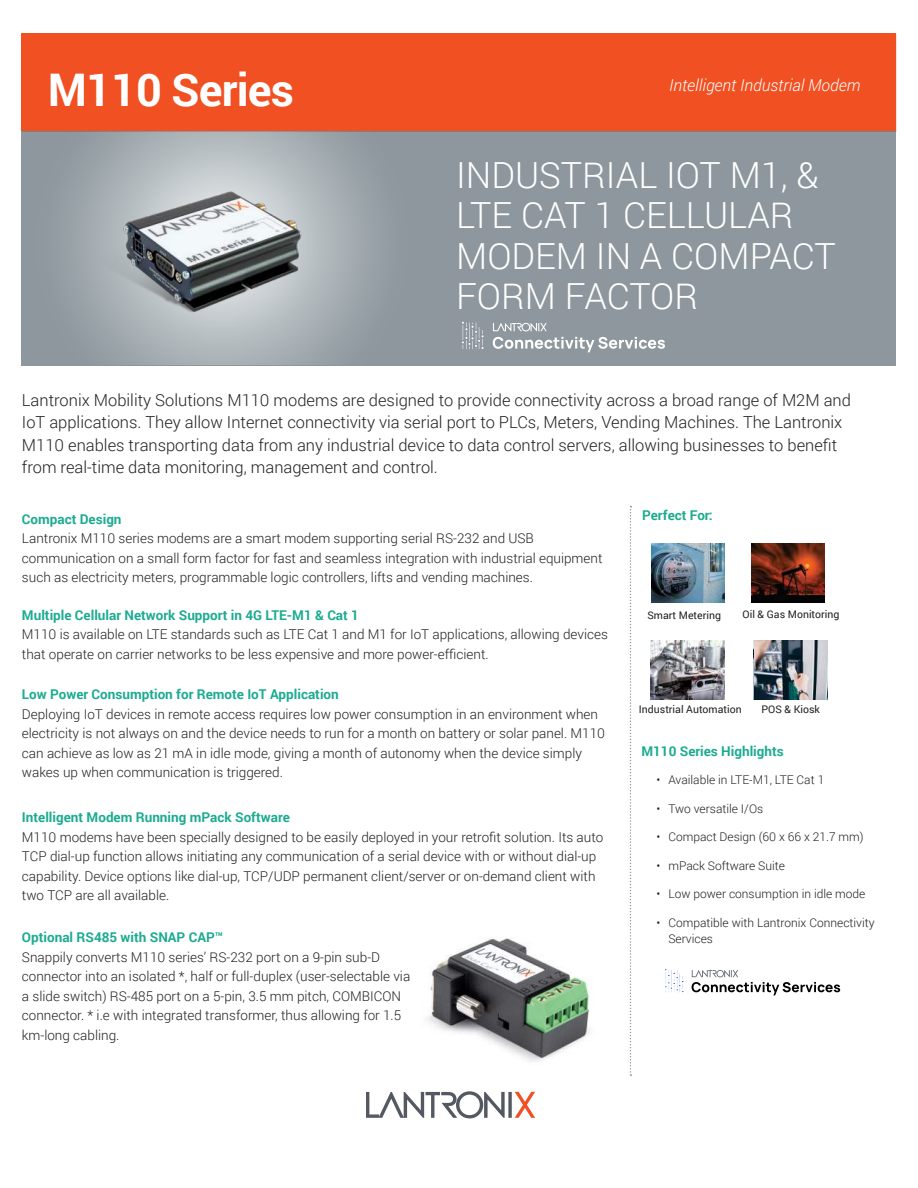
<style>
.page{position:relative;width:918px;height:1188px;background:#fff}
.page>*{position:absolute;margin:0;border:0;box-sizing:border-box;transform-origin:0 0}
.t1{font:700 45px "Roboto";letter-spacing:-.02em;color:#fff}
.t2{font:300 36px/40.2px "Roboto";color:#fff}
.t3{font:300 16.5px/22.5px "Roboto";color:#221f1f}
.t4{font:italic 300 16.5px "Roboto";color:#fff}
.t5{font:300 13.5px/19.5px "Roboto";color:#221f1f}
.t6{font:700 13.5px "Roboto";color:#1cab91}
.t7{font:300 12px/16.5px "Roboto";color:#221f1f}
.t8{font:10.5px "Roboto";color:#221f1f}
</style>
<div class="page">
<svg style="left:366px;top:1091px;width:139px;height:27px"></svg>
<svg style="left:508px;top:1092px;width:4px;height:26px"></svg>
<svg style="left:515px;top:1092px;width:20px;height:26px"></svg>
<div style="left:22px;top:124px;width:874px;height:242px;background:#8e979d"></div>
<svg style="left:630px;top:506px;width:1px;height:570px"></svg>
<div style="left:22px;top:33px;width:874px;height:97px;background:#f05022"></div>
<img style="left:21px;top:107px;width:412px;height:259px">
<img style="left:651px;top:544px;width:74px;height:59px">
<img style="left:751px;top:544px;width:74px;height:59px">
<img style="left:651px;top:640px;width:73px;height:59px">
<img style="left:754px;top:640px;width:74px;height:59px">
<img style="left:426px;top:938px;width:164px;height:124px">
<svg style="left:692px;top:970px;width:148px;height:25px"></svg>
<svg style="left:665px;top:969px;width:19px;height:24px"></svg>
<svg style="left:493px;top:323px;width:172px;height:29px"></svg>
<svg style="left:462px;top:322px;width:22px;height:27px"></svg>
<h1 class="t1" style="left:48px;top:70px;width:248px">M110 Series</h1>
<p class="t4" style="left:669px;top:78px;width:193px">Intelligent Industrial Modem</p>
<h2 class="t2" style="left:456px;top:158px;width:381px">INDUSTRIAL IOT M1, &amp;<br>LTE CAT 1 CELLULAR<br>MODEM IN A COMPACT<br>FORM FACTOR</h2>
<p class="t3" style="left:22px;top:390px;width:831px">Lantronix Mobility Solutions M110 modems are designed to provide connectivity across a broad range of M2M and IoT applications. They allow Internet connectivity via serial port to PLCs, Meters, Vending Machines. The Lantronix M110 enables transporting data from any industrial device to data control servers, allowing businesses to bene昀椀t from real-time data monitoring, management and control.</p>
<p class="t6" style="left:22px;top:513px;width:101px">Compact Design</p>
<p class="t5" style="left:22px;top:530px;width:582px">Lantronix M110 series modems are a smart modem supporting serial RS-232 and USB communication on a small form factor for fast and seamless integration with industrial equipment such as electricity meters, programmable logic controllers, lifts and vending machines.</p>
<p class="t6" style="left:22px;top:609px;width:339px">Multiple Cellular Network Support in 4G LTE-M1 &amp; Cat 1</p>
<p class="t5" style="left:22px;top:626px;width:587px">M110 is available on LTE standards such as LTE Cat 1 and M1 for IoT applications, allowing devices that operate on carrier networks to be less expensive and more power-ef昀椀cient.</p>
<p class="t6" style="left:22px;top:689px;width:318px">Low Power Consumption for Remote IoT Application</p>
<p class="t5" style="left:22px;top:705px;width:585px">Deploying IoT devices in remote access requires low power consumption in an environment when electricity is not always on and the device needs to run for a month on battery or solar panel. M110 can achieve as low as 21 mA in idle mode, giving a month of autonomy when the device simply wakes up when communication is triggered.</p>
<p class="t6" style="left:22px;top:812px;width:269px">Intelligent Modem Running mPack Software</p>
<p class="t5" style="left:22px;top:827px;width:583px">M110 modems have been specially designed to be easily deployed in your retro昀椀t solution. Its auto TCP dial-up function allows initiating any communication of a serial device with or without dial-up capability. Device options like dial-up, TCP/UDP permanent client/server or on-demand client with two TCP are all available.</p>
<p class="t6" style="left:22px;top:932px;width:203px">Optional RS485 with SNAP CAP™</p>
<p class="t5" style="left:22px;top:948px;width:390px">Snappily converts M110 series’ RS-232 port on a 9-pin sub-D connector into an isolated *, half or full-duplex (user-selectable via a slide switch) RS-485 port on a 5-pin, 3.5 mm pitch, COMBICON connector. * i.e with integrated transformer, thus allowing for 1.5 km-long cabling.</p>
<p class="t6" style="left:642px;top:509px;width:72px">Perfect For:</p>
<p class="t8" style="left:647px;top:611px;width:75px">Smart Metering</p>
<p class="t8" style="left:743px;top:610px;width:98px">Oil &amp; Gas Monitoring</p>
<p class="t8" style="left:639px;top:705px;width:104px">Industrial Automation</p>
<p class="t8" style="left:762px;top:705px;width:60px">POS &amp; Kiosk</p>
<p class="t6" style="left:641px;top:745px;width:144px">M110 Series Highlights</p>
<p class="t7" style="left:656px;top:773px;width:169px">• Available in LTE-M1, LTE Cat 1</p>
<p class="t7" style="left:656px;top:801px;width:108px">• Two versatile I/Os</p>
<p class="t7" style="left:656px;top:830px;width:209px">• Compact Design (60 x 66 x 21.7 mm)</p>
<p class="t7" style="left:656px;top:858px;width:130px">• mPack Software Suite</p>
<p class="t7" style="left:656px;top:887px;width:211px">• Low power consumption in idle mode</p>
<p class="t7" style="left:668px;top:915px;width:208px;text-indent:-12px">• Compatible with Lantronix Connectivity<br>Services</p>
</div>
